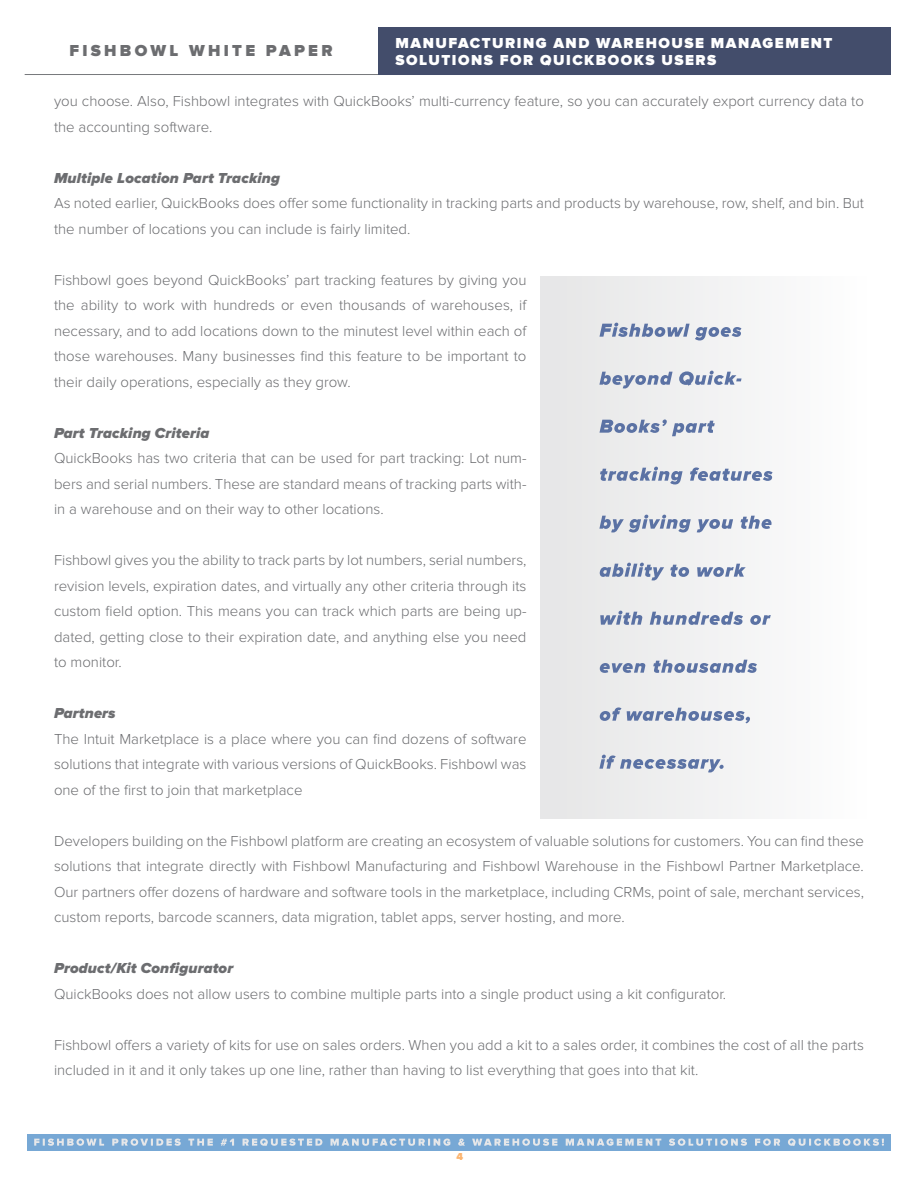
<style>
.page{position:relative;width:918px;height:1188px;background:#fff}
.page>*{position:absolute;margin:0;border:0;box-sizing:border-box;transform-origin:0 0}
.t1{font:900 16.5px "Proxima Nova";letter-spacing:.2em;color:#6c6d70}
.t2{font:300 15px/25.5px "Proxima Nova";color:#6c6d70;text-align:justify}
.t3{font:italic 900 15px "Proxima Nova";letter-spacing:.01em;color:#6c6d70}
.t4{font:900 15px/16.5px "Proxima Nova";letter-spacing:.1em;color:#fff}
.t5{font:900 10.5px "Proxima Nova";color:#fbb571}
</style>
<div class="page">
<hr style="left:25px;top:74px;width:865px;height:1px;background:#76787b">
<div style="left:540px;top:276px;width:351px;height:543px;background:linear-gradient(to right,#e5e5e6,#fff)"></div>
<svg style="left:599px;top:755px;width:125px;height:17px"></svg>
<svg style="left:600px;top:707px;width:150px;height:16px"></svg>
<svg style="left:600px;top:660px;width:157px;height:13px"></svg>
<svg style="left:600px;top:611px;width:171px;height:14px"></svg>
<svg style="left:600px;top:563px;width:146px;height:17px"></svg>
<svg style="left:599px;top:515px;width:173px;height:17px"></svg>
<svg style="left:600px;top:467px;width:173px;height:17px"></svg>
<svg style="left:599px;top:419px;width:116px;height:17px"></svg>
<svg style="left:599px;top:371px;width:143px;height:17px"></svg>
<svg style="left:599px;top:323px;width:142px;height:17px"></svg>
<div style="left:378px;top:27px;width:512px;height:48px;background:#434d6b"></div>
<div style="left:27px;top:1134px;width:864px;height:16px;background:#77a8d5"></div>
<svg style="left:34px;top:1139px;width:850px;height:7px"></svg>
<p class="t1" style="left:69px;top:41px;width:265px">FISHBOWL WHITE PAPER</p>
<p class="t4" style="left:396px;top:36px;width:438px">MANUFACTURING AND WAREHOUSE MANAGEMENT<br>SOLUTIONS FOR QUICKBOOKS USERS</p>
<p class="t2" style="left:54px;top:89px;width:811px">you choose. Also, Fishbowl integrates with QuickBooks’ multi-currency feature, so you can accurately export currency data to the accounting software.</p>
<p class="t3" style="left:54px;top:169px;width:228px">Multiple Location Part Tracking</p>
<p class="t2" style="left:54px;top:191px;width:812px">As noted earlier, QuickBooks does offer some functionality in tracking parts and products by warehouse, row, shelf, and bin. But the number of locations you can include is fairly limited.</p>
<p class="t2" style="left:54px;top:267px;width:474px">Fishbowl goes beyond QuickBooks’ part tracking features by giving you the ability to work with hundreds or even thousands of warehouses, if necessary, and to add locations down to the minutest level within each of those warehouses. Many businesses find this feature to be important to their daily operations, especially as they grow.</p>
<p class="t3" style="left:54px;top:424px;width:157px">Part Tracking Criteria</p>
<p class="t2" style="left:54px;top:446px;width:474px">QuickBooks has two criteria that can be used for part tracking: Lot num&shy;bers and serial numbers. These are standard means of tracking parts with&shy;in a warehouse and on their way to other locations.</p>
<p class="t2" style="left:54px;top:548px;width:474px">Fishbowl gives you the ability to track parts by lot numbers, serial numbers, revision levels, expiration dates, and virtually any other criteria through its custom field option. This means you can track which parts are being up&shy;dated, getting close to their expiration date, and anything else you need to monitor.</p>
<p class="t3" style="left:54px;top:705px;width:63px">Partners</p>
<p class="t2" style="left:54px;top:726px;width:474px">The Intuit Marketplace is a place where you can find dozens of software solutions that integrate with various versions of QuickBooks. Fishbowl was one of the first to join that marketplace</p>
<p class="t2" style="left:54px;top:828px;width:812px">Developers building on the Fishbowl platform are creating an ecosystem of valuable solutions for customers. You can find these solutions that integrate directly with Fishbowl Manufacturing and Fishbowl Warehouse in the Fishbowl Partner Marketplace.<br>Our partners offer dozens of hardware and software tools in the marketplace, including CRMs, point of sale, merchant services, custom reports, barcode scanners, data migration, tablet apps, server hosting, and more.</p>
<p class="t3" style="left:54px;top:960px;width:181px">Product/Kit Configurator</p>
<p class="t2" style="left:54px;top:981px;width:674px">QuickBooks does not allow users to combine multiple parts into a single product using a kit configurator.</p>
<p class="t2" style="left:54px;top:1032px;width:811px">Fishbowl offers a variety of kits for use on sales orders. When you add a kit to a sales order, it combines the cost of all the parts included in it and it only takes up one line, rather than having to list everything that goes into that kit.</p>
<p class="t5" style="left:456px;top:1150px;width:8px">4</p>
</div>
